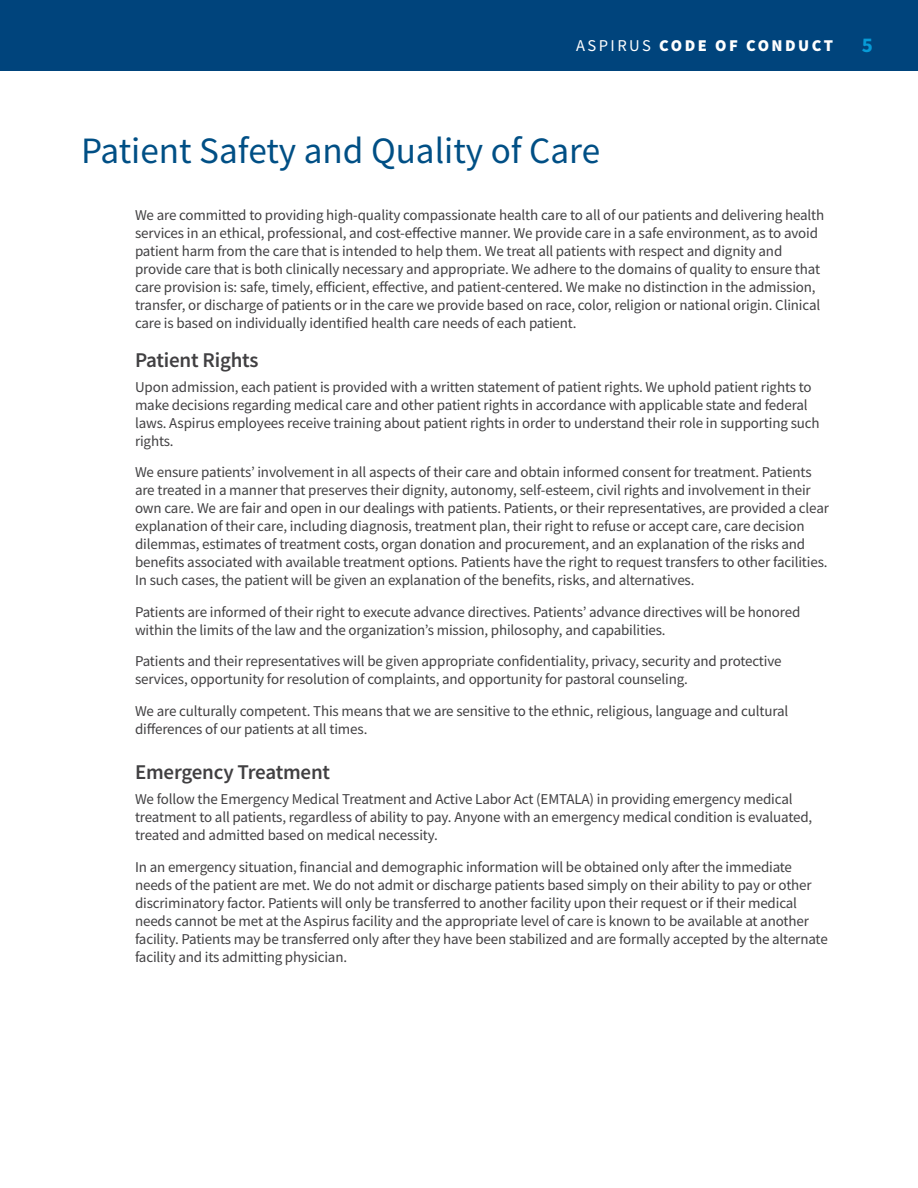
<style>
.page{position:relative;width:918px;height:1188px;background:#fff}
.page>*{position:absolute;margin:0;border:0;box-sizing:border-box;transform-origin:0 0}
.t1{font:37.2px "Source Sans Pro";color:#004f85}
.t2{font:600 21px "Source Sans Pro";letter-spacing:-.01em;color:#414042}
.t3{font:700 21px "Source Sans Pro";color:#079bd7}
.t4{font:900 16.5px "Source Sans Pro";letter-spacing:.15em;color:#fff}
.t5{font:15px/18px "Source Sans Pro";letter-spacing:-.01em;color:#414042}
.s1{font-weight:400}
</style>
<div class="page">
<div style="left:0;top:0;width:918px;height:71px;background:#00447c"></div>
<p class="t4" style="left:576px;top:34px;width:258px"><span class="s1">ASPIRUS</span> CODE OF CONDUCT</p>
<h2 class="t3" style="left:862px;top:31px;width:13px">5</h2>
<h1 class="t1" style="left:81px;top:127px;width:521px">Patient Safety and Quality of Care</h1>
<p class="t5" style="left:135px;top:206px;width:691px">We are committed to providing high-quality compassionate health care to all of our patients and delivering health services in an ethical, professional, and cost-effective manner. We provide care in a safe environment, as to avoid patient harm from the care that is intended to help them. We treat all patients with respect and dignity and provide care that is both clinically necessary and appropriate. We adhere to the domains of quality to ensure that care provision is: safe, timely, efficient, effective, and patient-centered. We make no distinction in the admission, transfer, or discharge of patients or in the care we provide based on race, color, religion or national origin. Clinical care is based on individually identified health care needs of each patient.</p>
<h2 class="t2" style="left:135px;top:346px;width:125px">Patient Rights</h2>
<p class="t5" style="left:135px;top:378px;width:686px">Upon admission, each patient is provided with a written statement of patient rights. We uphold patient rights to make decisions regarding medical care and other patient rights in accordance with applicable state and federal laws. Aspirus employees receive training about patient rights in order to understand their role in supporting such rights.</p>
<p class="t5" style="left:135px;top:463px;width:696px">We ensure patients’ involvement in all aspects of their care and obtain informed consent for treatment. Patients are treated in a manner that preserves their dignity, autonomy, self-esteem, civil rights and involvement in their own care. We are fair and open in our dealings with patients. Patients, or their representatives, are provided a clear explanation of their care, including diagnosis, treatment plan, their right to refuse or accept care, care decision dilemmas, estimates of treatment costs, organ donation and procurement, and an explanation of the risks and benefits associated with available treatment options. Patients have the right to request transfers to other facilities.<br>In such cases, the patient will be given an explanation of the benefits, risks, and alternatives.</p>
<p class="t5" style="left:135px;top:603px;width:667px">Patients are informed of their right to execute advance directives. Patients’ advance directives will be honored within the limits of the law and the organization’s mission, philosophy, and capabilities.</p>
<p class="t5" style="left:135px;top:652px;width:648px">Patients and their representatives will be given appropriate confidentiality, privacy, security and protective services, opportunity for resolution of complaints, and opportunity for pastoral counseling.</p>
<p class="t5" style="left:135px;top:702px;width:655px">We are culturally competent. This means that we are sensitive to the ethnic, religious, language and cultural differences of our patients at all times.</p>
<h2 class="t2" style="left:135px;top:759px;width:197px">Emergency Treatment</h2>
<p class="t5" style="left:135px;top:790px;width:679px">We follow the Emergency Medical Treatment and Active Labor Act (EMTALA) in providing emergency medical treatment to all patients, regardless of ability to pay. Anyone with an emergency medical condition is evaluated, treated and admitted based on medical necessity.</p>
<p class="t5" style="left:135px;top:858px;width:694px">In an emergency situation, financial and demographic information will be obtained only after the immediate needs of the patient are met. We do not admit or discharge patients based simply on their ability to pay or other discriminatory factor. Patients will only be transferred to another facility upon their request or if their medical needs cannot be met at the Aspirus facility and the appropriate level of care is known to be available at another facility. Patients may be transferred only after they have been stabilized and are formally accepted by the alternate facility and its admitting physician.</p>
</div>
